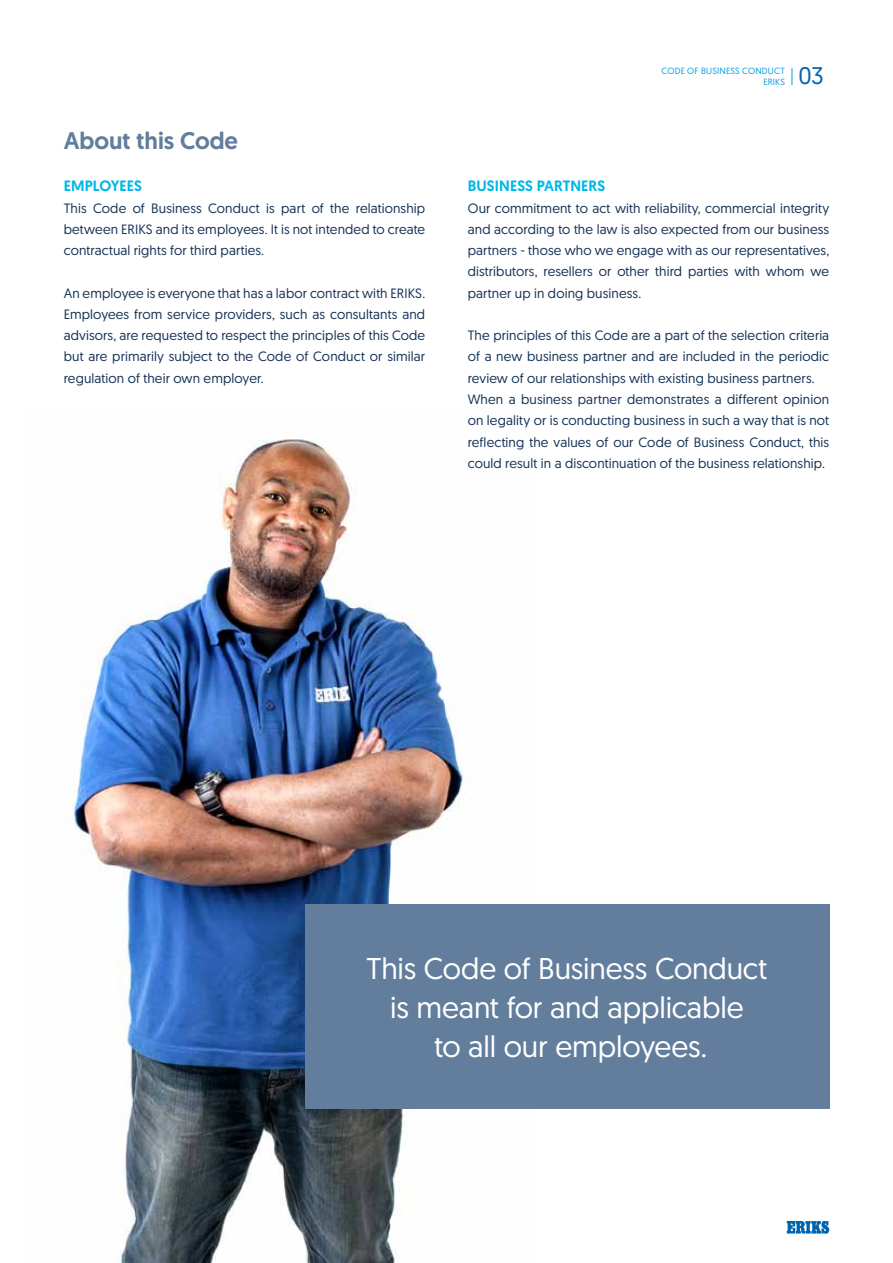
<style>
.page{position:relative;width:893px;height:1263px;background:#fff}
.page>*{position:absolute;margin:0;border:0;box-sizing:border-box;transform-origin:0 0}
.t1{font:30px/39px "Geomanist";letter-spacing:-.005em;color:#fff;text-align:center}
.t2{font:500 24px "Geomanist";color:#637e9c}
.t3{font:24px "Geomanist";color:#0063af}
.t4{font:500 15px "Geomanist";letter-spacing:.005em;color:#00b8e7}
.t5{font:13.5px/21.3px "Geomanist";letter-spacing:.01em;color:#153256;text-align:justify}
.t6{font:9px/10.8px "Geomanist";letter-spacing:.025em;color:#009fe3;text-align:right}
</style>
<div class="page">
<svg style="left:787px;top:1220px;width:42px;height:14px"></svg>
<svg style="left:792px;top:68px;width:1px;height:17px"></svg>
<img style="left:71px;top:439px;width:466px;height:824px">
<div style="left:305px;top:904px;width:524px;height:204px;background:#637e9c"></div>
<h2 class="t2" style="left:64px;top:125px;width:176px">About this Code</h2>
<p class="t4" style="left:64px;top:176px;width:80px">EMPLOYEES</p>
<p class="t5" style="left:64px;top:197px;width:363px">This Code of Business Conduct is part of the relationship between ERIKS and its employees. It is not intended to create contractual rights for third parties.</p>
<p class="t5" style="left:64px;top:282px;width:363px">An employee is everyone that has a labor contract with ERIKS.<br>Employees from service providers, such as consultants and advisors, are requested to respect the principles of this Code but are primarily subject to the Code of Conduct or similar regulation of their own employer.</p>
<p class="t6" style="left:661px;top:65px;width:125px">CODE OF BUSINESS CONDUCT<br>ERIKS</p>
<h2 class="t3" style="left:798px;top:60px;width:27px">03</h2>
<p class="t4" style="left:468px;top:176px;width:139px">BUSINESS PARTNERS</p>
<p class="t5" style="left:468px;top:197px;width:363px">Our commitment to act with reliability, commercial integrity and according to the law is also expected from our business partners - those who we engage with as our representatives, distributors, resellers or other third parties with whom we partner up in doing business.</p>
<p class="t5" style="left:468px;top:324px;width:363px;text-align:left">The principles of this Code are a part of the selection criteria of a new business partner and are included in the periodic review of our relationships with existing business partners.<br>When a business partner demonstrates a different opinion on legality or is conducting business in such a way that is not reflecting the values of our Code of Business Conduct, this could result in a discontinuation of the business relationship.</p>
<h1 class="t1" style="left:367px;top:948px;width:402px">This Code of Business Conduct is meant for and applicable<br>to all our employees.</h1>
</div>
